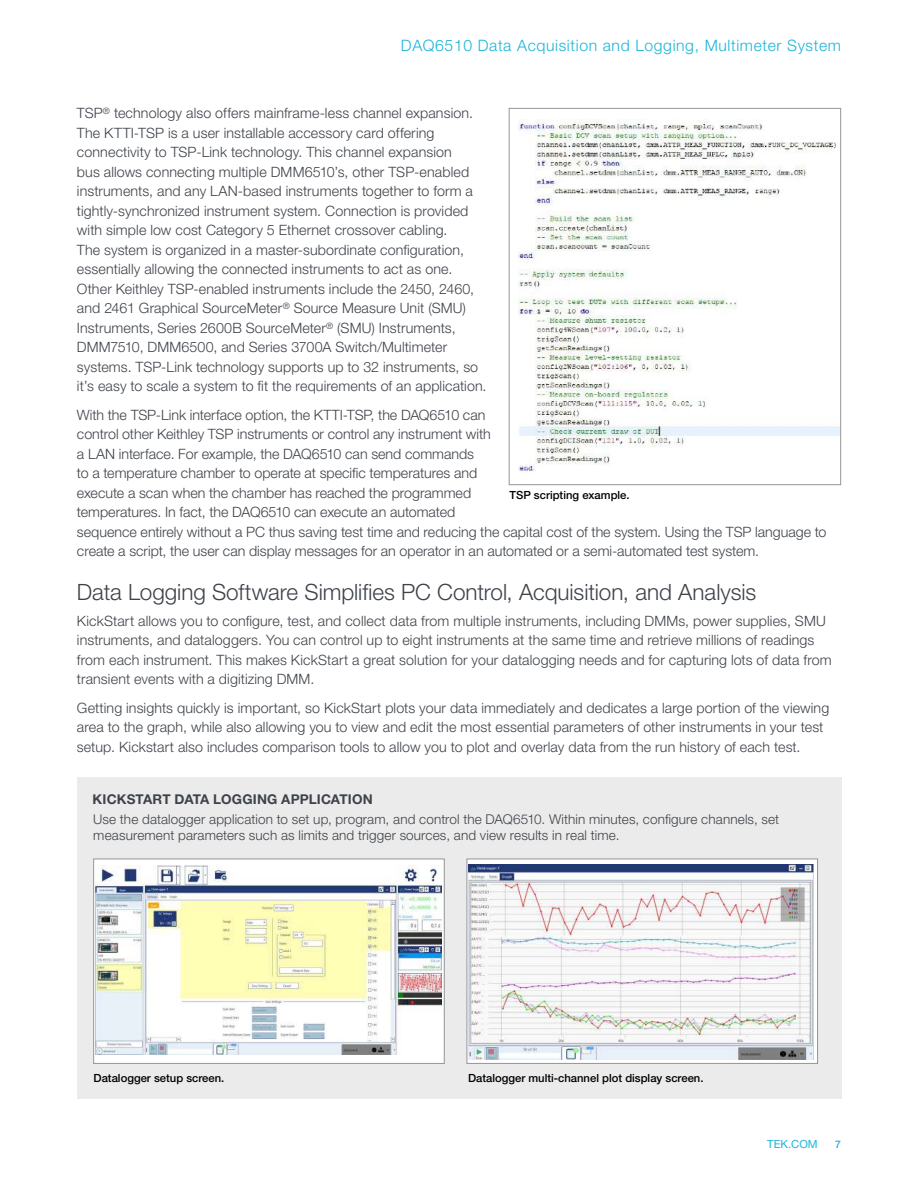
<style>
.page{position:relative;width:918px;height:1188px;background:#fff}
.page>*{position:absolute;margin:0;border:0;box-sizing:border-box;transform-origin:0 0}
.t1{font:300 22.5px "Helvetica Neue LT Std";letter-spacing:-.005em;color:#3e434a}
.t2{font:300 15.75px "Helvetica Neue LT Std";letter-spacing:.04em;color:#1cb5d8}
.t3{font:300 14.25px/19.5px "Helvetica Neue LT Std";letter-spacing:.005em;color:#3e434a}
.t4{font:300 13.5px/16.5px "Helvetica Neue LT Std";letter-spacing:.01em;color:#3e434a}
.t5{font:700 13.5px "Helvetica Neue LT Std";letter-spacing:.01em;color:#3e434a}
.t6{font:500 11.25px "Helvetica Neue LT Std";color:#000}
.t7{font:11.25px "Helvetica Neue LT Std";color:#1cb5d8}
.t8{font:500 10.5px "Helvetica Neue LT Std";color:#1cb5d8}
</style>
<div class="page">
<div style="left:77px;top:778px;width:764px;height:321px;background:#ebebeb"></div>
<div style="left:467px;top:859px;width:351px;height:204px;background:#fff"></div>
<img style="left:469px;top:864px;width:345px;height:196px">
<div style="left:467px;top:859px;width:351px;height:205px;border:1px solid #939598"></div>
<div style="left:94px;top:859px;width:350px;height:204px;background:#fff"></div>
<img style="left:96px;top:865px;width:345px;height:189px">
<div style="left:93px;top:859px;width:352px;height:205px;border:1px solid #939598"></div>
<img style="left:518px;top:119px;width:321px;height:355px">
<div style="left:509px;top:108px;width:332px;height:377px;border:1px solid #939598"></div>
<p class="t2" style="left:401px;top:36px;width:442px">DAQ6510 Data Acquisition and Logging, Multimeter System</p>
<p class="t3" style="left:77px;top:103px;width:411px">TSP<sup>®</sup> technology also offers mainframe-less channel expansion.<br>The KTTI-TSP is a user installable accessory card offering connectivity to TSP-Link technology. This channel expansion<br>bus allows connecting multiple DMM6510’s, other TSP-enabled instruments, and any LAN-based instruments together to form a tightly-synchronized instrument system. Connection is provided with simple low cost Category 5 Ethernet crossover cabling.<br>The system is organized in a master-subordinate configuration, essentially allowing the connected instruments to act as one.<br>Other Keithley TSP-enabled instruments include the 2450, 2460, and 2461 Graphical SourceMeter<sup>®</sup> Source Measure Unit (SMU)<br>Instruments, Series 2600B SourceMeter<sup>®</sup> (SMU) Instruments, DMM7510, DMM6500, and Series 3700A Switch/Multimeter systems. TSP-Link technology supports up to 32 instruments, so it’s easy to scale a system to fit the requirements of an application.</p>
<p class="t3" style="left:77px;top:405px;width:751px">With the TSP-Link interface option, the KTTI-TSP, the DAQ6510 can<br>control other Keithley TSP instruments or control any instrument with<br>a LAN interface. For example, the DAQ6510 can send commands<br>to a temperature chamber to operate at specific temperatures and<br>execute a scan when the chamber has reached the programmed<br>temperatures. In fact, the DAQ6510 can execute an automated<br>sequence entirely without a PC thus saving test time and reducing the capital cost of the system. Using the TSP language to create a script, the user can display messages for an operator in an automated or a semi-automated test system.</p>
<h1 class="t1" style="left:77px;top:578px;width:681px">Data Logging Software Simplifies PC Control, Acquisition, and Analysis</h1>
<p class="t3" style="left:77px;top:611px;width:756px">KickStart allows you to configure, test, and collect data from multiple instruments, including DMMs, power supplies, SMU instruments, and dataloggers. You can control up to eight instruments at the same time and retrieve millions of readings from each instrument. This makes KickStart a great solution for your datalogging needs and for capturing lots of data from transient events with a digitizing DMM.</p>
<p class="t3" style="left:77px;top:698px;width:754px">Getting insights quickly is important, so KickStart plots your data immediately and dedicates a large portion of the viewing area to the graph, while also allowing you to view and edit the most essential parameters of other instruments in your test setup. Kickstart also includes comparison tools to allow you to plot and overlay data from the run history of each test.</p>
<p class="t5" style="left:93px;top:791px;width:282px">KICKSTART DATA LOGGING APPLICATION</p>
<p class="t4" style="left:93px;top:810px;width:687px">Use the datalogger application to set up, program, and control the DAQ6510. Within minutes, configure channels, set measurement parameters such as limits and trigger sources, and view results in real time.</p>
<p class="t6" style="left:509px;top:489px;width:122px">TSP scripting example.</p>
<p class="t6" style="left:94px;top:1071px;width:132px">Datalogger setup screen.</p>
<p class="t6" style="left:468px;top:1071px;width:237px">Datalogger multi-channel plot display screen.</p>
<p class="t7" style="left:767px;top:1138px;width:52px">TEK.COM</p>
<p class="t8" style="left:835px;top:1138px;width:7px">7</p>
</div>
